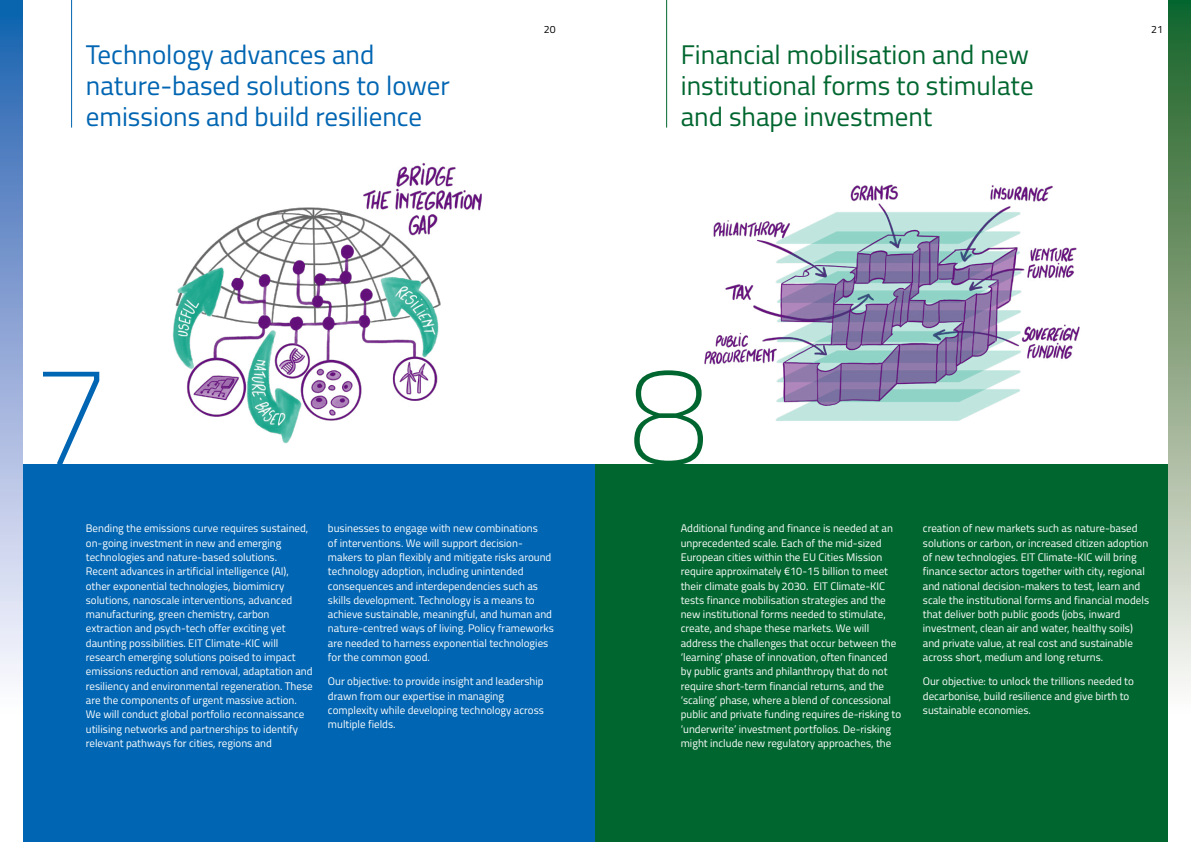
<style>
.page{position:relative;width:1191px;height:842px;background:#fff}
.page>*{position:absolute;margin:0;border:0;box-sizing:border-box;transform-origin:0 0}
.t1{font:100 140px "Titillium";color:#0065b2}
.t2{font:100 140px "Titillium";color:#00662f}
.t3{font:27px/31px "Titillium";color:#0065b2}
.t4{font:27px/31px "Titillium";color:#00662f}
.t5{font:11px/14.3px "Titillium";color:#fff}
.t6{font:10.5px "Titillium";color:#000}
</style>
<div class="page">
<div style="left:0;top:464px;width:595px;height:378px;background:#0065b2"></div>
<div style="left:595px;top:464px;width:596px;height:378px;background:#00662f"></div>
<img style="left:173px;top:162px;width:309px;height:282px">
<hr style="left:71px;top:0;width:1px;height:128px;background:#0065b2">
<hr style="left:666px;top:0;width:1px;height:128px;background:#00662f">
<svg style="left:0;top:0;width:23px;height:842px;background:#a1b8dd"></svg>
<svg style="left:1168px;top:0;width:23px;height:842px;background:#9db69b"></svg>
<img style="left:704px;top:184px;width:376px;height:237px">
<p class="t6" style="left:544px;top:25px;width:13px">20</p>
<p class="t6" style="left:1151px;top:25px;width:13px">21</p>
<h2 class="t3" style="left:86px;top:42px;width:365px">Technology advances and nature-based solutions to lower emissions and build resilience</h2>
<h2 class="t4" style="left:681px;top:42px;width:354px">Financial mobilisation and new institutional forms to stimulate and shape investment</h2>
<h1 class="t1" style="left:31px;top:334px;width:80px">7</h1>
<h1 class="t2" style="left:629px;top:334px;width:80px">8</h1>
<p class="t5" style="left:86px;top:522px;width:228px">Bending the emissions curve requires sustained, on-going investment in new and emerging technologies and nature-based solutions.<br>Recent advances in artificial intelligence (AI), other exponential technologies, biomimicry solutions, nanoscale interventions, advanced manufacturing, green chemistry, carbon extraction and psych-tech offer exciting yet daunting possibilities. EIT Climate-KIC will research emerging solutions poised to impact emissions reduction and removal, adaptation and resiliency and environmental regeneration. These are the components of urgent massive action.<br>We will conduct global portfolio reconnaissance utilising networks and partnerships to identify relevant pathways for cities, regions and</p>
<p class="t5" style="left:328px;top:522px;width:227px">businesses to engage with new combinations<br>of interventions. We will support decision&shy;makers to plan flexibly and mitigate risks around technology adoption, including unintended consequences and interdependencies such as skills development. Technology is a means to achieve sustainable, meaningful, and human and nature-centred ways of living. Policy frameworks are needed to harness exponential technologies for the common good.</p>
<p class="t5" style="left:328px;top:675px;width:217px">Our objective: to provide insight and leadership drawn from our expertise in managing complexity while developing technology across multiple fields.</p>
<p class="t5" style="left:680px;top:522px;width:222px">Additional funding and finance is needed at an unprecedented scale. Each of the mid-sized European cities within the EU Cities Mission require approximately €10-15 billion to meet their climate goals by 2030. EIT Climate-KIC tests finance mobilisation strategies and the new institutional forms needed to stimulate, create, and shape these markets. We will address the challenges that occur between the ‘learning’ phase of innovation, often financed by public grants and philanthropy that do not require short-term financial returns, and the ‘scaling’ phase, where a blend of concessional public and private funding requires de-risking to ‘underwrite’ investment portfolios. De-risking might include new regulatory approaches, the</p>
<p class="t5" style="left:923px;top:522px;width:228px">creation of new markets such as nature-based solutions or carbon, or increased citizen adoption of new technologies. EIT Climate-KIC will bring finance sector actors together with city, regional and national decision-makers to test, learn and scale the institutional forms and financial models that deliver both public goods (jobs, inward investment, clean air and water, healthy soils) and private value, at real cost and sustainable across short, medium and long returns.</p>
<p class="t5" style="left:923px;top:675px;width:213px">Our objective: to unlock the trillions needed to decarbonise, build resilience and give birth to sustainable economies.</p>
</div>
